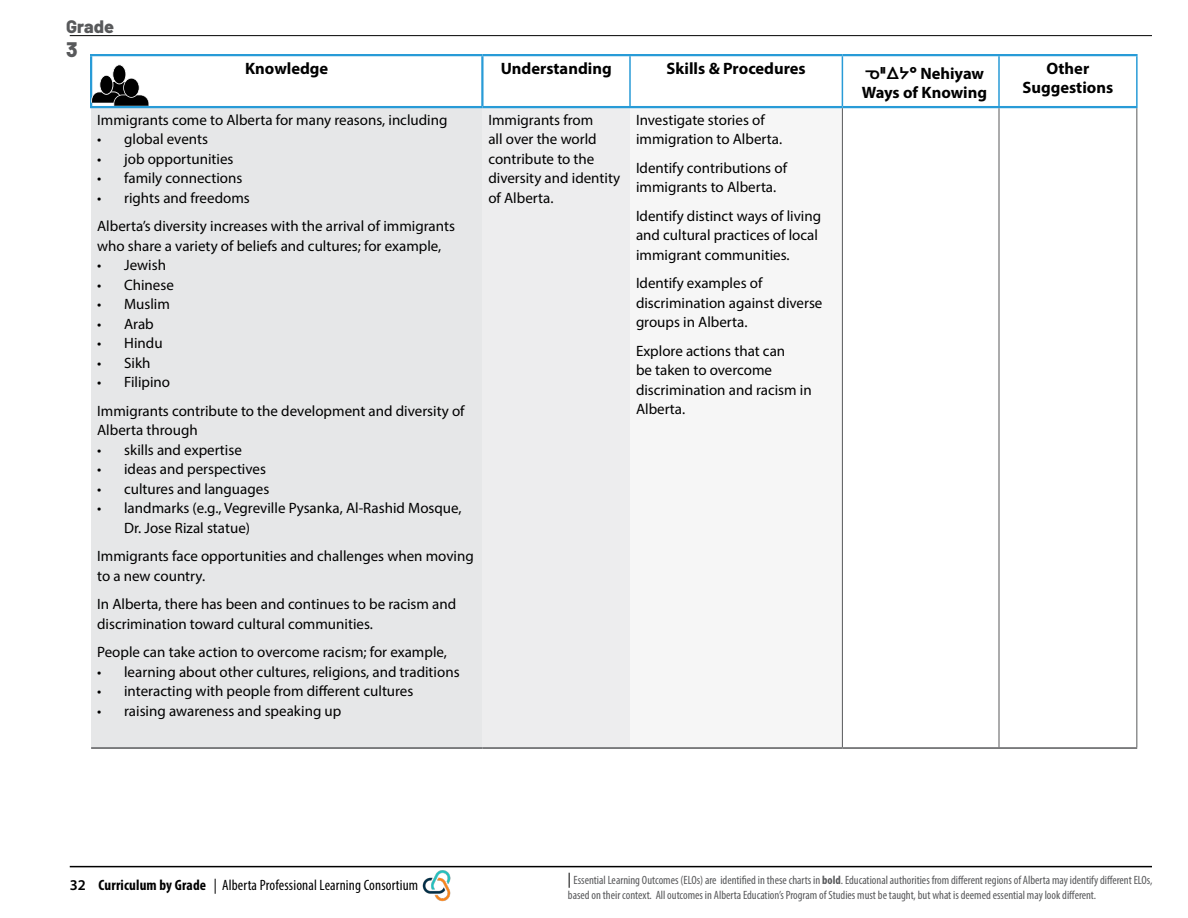
<style>
.page{position:relative;width:1188px;height:918px;background:#fff}
.page>*{position:absolute;margin:0;border:0;box-sizing:border-box;transform-origin:0 0}
.t1{font:800 21px "Barlow";color:#58595b}
.t2{font:800 18px "Barlow";color:#58595b}
.t3{font:700 16.5px/19.5px "Myriad Pro";color:#000}
.t4{font:15px/19.5px "Myriad Pro";color:#000}
.t5{font:condensed 15px "Myriad Pro";letter-spacing:.01em;color:#000}
.t6{font:condensed 12px/15px "Myriad Pro";color:#58595b}
.s1{font-family:"BC Sans"}
.s2{font-weight:600;font-stretch:normal}
.s3{font-weight:700}
.s4{font-size:15px;color:#000}
</style>
<div class="page">
<hr style="left:70px;top:35px;width:1082px;height:1px;background:#000">
<hr style="left:70px;top:866px;width:1082px;height:1px;background:#000">
<img style="left:418px;top:867px;width:37px;height:35px">
<div style="left:91px;top:107px;width:391px;height:641px;background:#e6e7e8"></div>
<div style="left:482px;top:107px;width:148px;height:641px;background:#ededee"></div>
<div style="left:630px;top:107px;width:212px;height:641px;background:#f6f6f6"></div>
<hr style="left:91px;top:747px;width:391px;height:2px;background:#58595b">
<hr style="left:482px;top:747px;width:148px;height:2px;background:#58595b">
<hr style="left:630px;top:747px;width:212px;height:2px;background:#58595b">
<hr style="left:842px;top:747px;width:157px;height:2px;background:#58595b">
<hr style="left:999px;top:747px;width:138px;height:2px;background:#58595b">
<hr style="left:90px;top:54px;width:392px;height:2px;background:#289bd7">
<hr style="left:90px;top:56px;width:2px;height:50px;background:#289bd7">
<hr style="left:482px;top:54px;width:148px;height:2px;background:#289bd7">
<hr style="left:481px;top:56px;width:3px;height:50px;background:#289bd7">
<hr style="left:630px;top:54px;width:212px;height:2px;background:#289bd7">
<hr style="left:842px;top:54px;width:157px;height:2px;background:#289bd7">
<hr style="left:999px;top:54px;width:139px;height:2px;background:#289bd7">
<hr style="left:90px;top:106px;width:392px;height:2px;background:#289bd7">
<hr style="left:482px;top:106px;width:148px;height:2px;background:#289bd7">
<hr style="left:630px;top:106px;width:212px;height:2px;background:#289bd7">
<hr style="left:842px;top:106px;width:157px;height:2px;background:#289bd7">
<hr style="left:999px;top:106px;width:139px;height:2px;background:#289bd7">
<hr style="left:842px;top:108px;width:1px;height:639px;background:#58595b">
<hr style="left:999px;top:108px;width:1px;height:639px;background:#58595b">
<hr style="left:1136px;top:108px;width:1px;height:639px;background:#58595b">
<hr style="left:629px;top:56px;width:2px;height:50px;background:#289bd7">
<hr style="left:842px;top:56px;width:1px;height:50px;background:#289bd7">
<hr style="left:998px;top:56px;width:2px;height:50px;background:#289bd7">
<hr style="left:1136px;top:56px;width:2px;height:50px;background:#289bd7">
<svg style="left:91px;top:64px;width:58px;height:42px"></svg>
<p class="t2" style="left:66px;top:13px;width:49px">Grade</p>
<h1 class="t1" style="left:66px;top:34px;width:13px">3</h1>
<p class="t3" style="left:245px;top:58px;width:85px">Knowledge</p>
<p class="t3" style="left:501px;top:58px;width:113px">Understanding</p>
<p class="t3" style="left:667px;top:58px;width:141px">Skills &amp; Procedures</p>
<p class="t3" style="left:862px;top:63px;width:127px"><span class="s1">ᓀᐦᐃᔭᐤ</span> Nehiyaw<br>Ways of Knowing</p>
<p class="t3" style="left:1023px;top:58px;width:92px;text-align:center">Other<br>Suggestions</p>
<p class="t4" style="left:97px;top:110px;width:352px">Immigrants come to Alberta for many reasons, including</p>
<p class="t4" style="left:97px;top:129px;width:112px">• global events</p>
<p class="t4" style="left:97px;top:149px;width:138px">• job opportunities</p>
<p class="t4" style="left:97px;top:168px;width:147px">• family connections</p>
<p class="t4" style="left:97px;top:183px;width:359px;line-height:28.5px">• rights and freedoms<br>Alberta’s diversity increases with the arrival of immigrants</p>
<p class="t4" style="left:97px;top:236px;width:346px">who share a variety of beliefs and cultures; for example,</p>
<p class="t4" style="left:97px;top:255px;width:70px">• Jewish</p>
<p class="t4" style="left:97px;top:275px;width:78px">• Chinese</p>
<p class="t4" style="left:97px;top:294px;width:74px">• Muslim</p>
<p class="t4" style="left:97px;top:314px;width:58px">• Arab</p>
<p class="t4" style="left:97px;top:333px;width:67px">• Hindu</p>
<p class="t4" style="left:97px;top:353px;width:55px">• Sikh</p>
<p class="t4" style="left:97px;top:368px;width:369px;line-height:28.5px">• Filipino<br>Immigrants contribute to the development and diversity of</p>
<p class="t4" style="left:97px;top:420px;width:102px">Alberta through</p>
<p class="t4" style="left:97px;top:440px;width:146px">• skills and expertise</p>
<p class="t4" style="left:97px;top:459px;width:170px">• ideas and perspectives</p>
<p class="t4" style="left:97px;top:479px;width:174px">• cultures and languages</p>
<p class="t4" style="left:124px;top:498px;width:339px;text-indent:-27px">• landmarks (e.g., Vegreville Pysanka, Al-Rashid Mosque,<br>Dr. Jose Rizal statue)</p>
<p class="t4" style="left:97px;top:546px;width:378px">Immigrants face opportunities and challenges when moving to a new country.</p>
<p class="t4" style="left:97px;top:594px;width:361px">In Alberta, there has been and continues to be racism and discrimination toward cultural communities.</p>
<p class="t4" style="left:97px;top:642px;width:351px">People can take action to overcome racism; for example,</p>
<p class="t4" style="left:97px;top:662px;width:364px">• learning about other cultures, religions, and traditions</p>
<p class="t4" style="left:97px;top:681px;width:318px">• interacting with people from different cultures</p>
<p class="t4" style="left:97px;top:701px;width:246px">• raising awareness and speaking up</p>
<p class="t4" style="left:488px;top:110px;width:133px">Immigrants from<br>all over the world contribute to the diversity and identity of Alberta.</p>
<p class="t4" style="left:636px;top:110px;width:148px">Investigate stories of immigration to Alberta.</p>
<p class="t4" style="left:636px;top:158px;width:153px">Identify contributions of immigrants to Alberta.</p>
<p class="t4" style="left:636px;top:206px;width:187px">Identify distinct ways of living and cultural practices of local immigrant communities.</p>
<p class="t4" style="left:636px;top:273px;width:188px">Identify examples of discrimination against diverse groups in Alberta.</p>
<p class="t4" style="left:636px;top:341px;width:177px">Explore actions that can<br>be taken to overcome discrimination and racism in<br>Alberta.</p>
<p class="t5" style="left:70px;top:876px;width:350px"><span class="s2">32</span> <span class="s3">Curriculum by Grade</span> | Alberta Professional Learning Consortium</p>
<p class="t6" style="left:568px;top:872px;width:586px"><span class="s4">|</span> Essential Learning Outcomes (ELOs) are identified in these charts in <span class="s3">bold</span>. Educational authorities from different regions of Alberta may identify different ELOs, based on their context. All outcomes in Alberta Education’s Program of Studies must be taught, but what is deemed essential may look different.</p>
</div>
